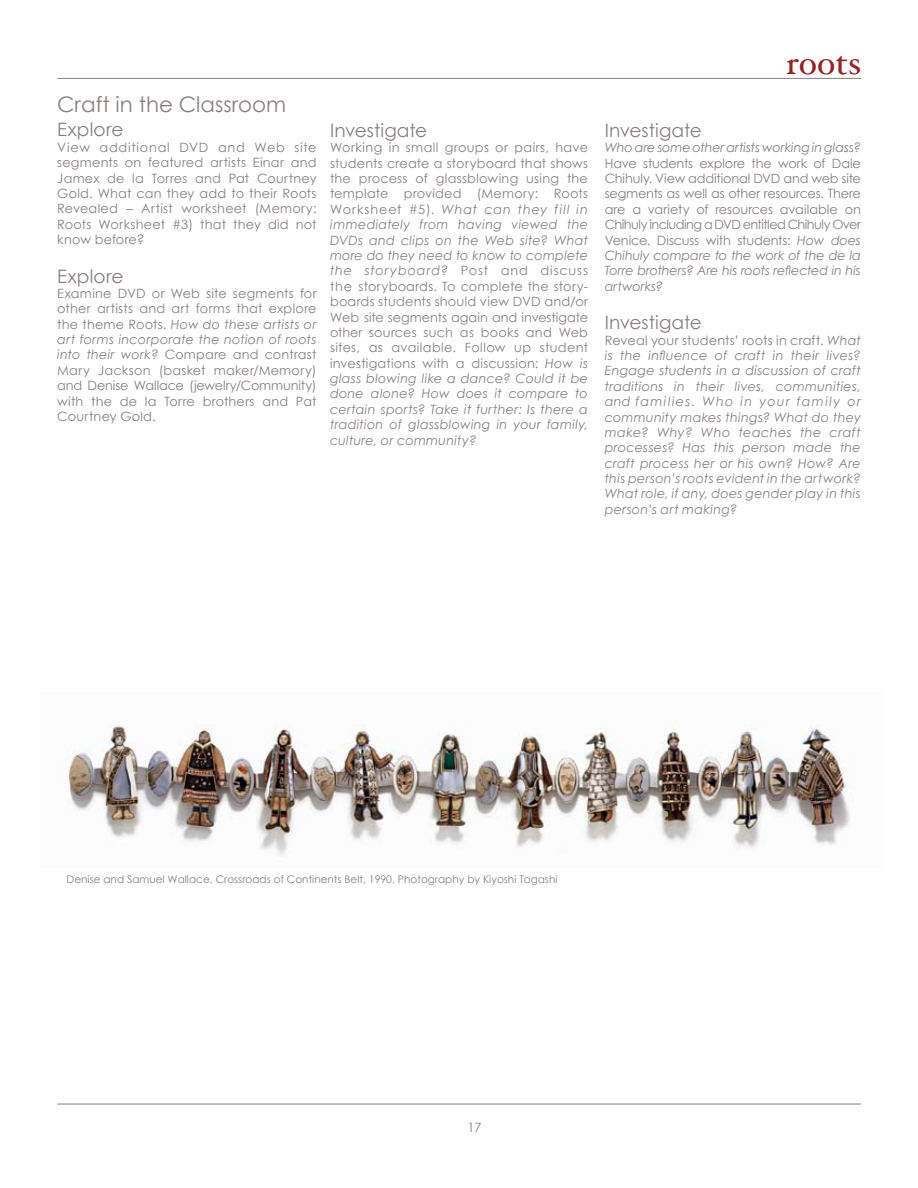
<style>
.page{position:relative;width:918px;height:1188px;background:#fff}
.page>*{position:absolute;margin:0;border:0;box-sizing:border-box;transform-origin:0 0}
.t1{font:italic 34.2px "Hoefler Text";color:#982121}
.t2{font:21.3px "Century Gothic";color:#88807e}
.t3{font:18.6px "Century Gothic";letter-spacing:.005em;color:#88807e}
.t4{font:12.9px/15.5px "Century Gothic";letter-spacing:.015em;color:#88807e;text-align:justify}
.t5{font:italic 12.9px/15.5px "Century Gothic";letter-spacing:.01em;color:#88807e;text-align:justify}
.t6{font:10.5px "Century Gothic";color:#88807e}
.s1{font-style:italic}
.s2{font-style:normal}
</style>
<div class="page">
<hr style="left:57px;top:78px;width:804px;height:1px;background:#88807e">
<hr style="left:57px;top:1104px;width:804px;height:1px;background:#88807e">
<img style="left:66px;top:724px;width:784px;height:132px">
<h2 class="t2" style="left:57px;top:90px;width:230px">Craft in the Classroom</h2>
<h3 class="t3" style="left:57px;top:117px;width:68px">Explore</h3>
<p class="t4" style="left:57px;top:139px;width:261px">View additional DVD and Web site segments on featured artists Einar and Jamex de la Torres and Pat Courtney Gold. What can they add to their Roots Revealed – Artist worksheet (Memory:<br>Roots Worksheet #3) that they did not know before?</p>
<h3 class="t3" style="left:57px;top:263px;width:68px">Explore</h3>
<p class="t4" style="left:57px;top:285px;width:261px">Examine DVD or Web site segments for other artists and art forms that explore the theme Roots. <span class="s1">How do these artists or art forms incorporate the notion of roots into their work?</span> Compare and contrast Mary Jackson (basket maker/Memory) and Denise Wallace (jewelry/Community) with the de la Torre brothers and Pat Courtney Gold.</p>
<h3 class="t3" style="left:330px;top:117px;width:99px">Investigate</h3>
<p class="t4" style="left:330px;top:140px;width:260px">Working in small groups or pairs, have students create a storyboard that shows the process of glassblowing using the template provided (Memory: Roots Worksheet #5). <span class="s1">What can they fill in immediately from having viewed the DVDs and clips on the Web site? What more do they need to know to complete the storyboard?</span> Post and discuss the storyboards. To complete the story&shy;boards students should view DVD and/or Web site segments again and investigate other sources such as books and Web sites, as available. Follow up student investigations with a discussion: <span class="s1">How is glass blowing like a dance? Could it be done alone? How does it compare to certain sports? Take it further: Is there a tradition of glassblowing in your family, culture, or community?</span></p>
<h1 class="t1" style="left:786px;top:42px;width:77px">roots</h1>
<h3 class="t3" style="left:605px;top:117px;width:99px">Investigate</h3>
<p class="t5" style="left:605px;top:140px;width:258px">Who are some other artists working in glass?</p>
<p class="t4" style="left:605px;top:155px;width:258px">Have students explore the work of Dale Chihuly. View additional DVD and web site segments as well as other resources. There are a variety of resources available on Chihuly including a DVD entitled Chihuly Over Venice. Discuss with students: <span class="s1">How does Chihuly compare to the work of the de la Torre brothers? Are his roots reflected in his artworks?</span></p>
<h3 class="t3" style="left:605px;top:309px;width:99px">Investigate</h3>
<p class="t5" style="left:605px;top:332px;width:258px"><span class="s2">Reveal your students’ roots in craft.</span> What is the influence of craft in their lives?<br>Engage students in a discussion of craft traditions in their lives, communities, and families. Who in your family or community makes things? What do they make? Why? Who teaches the craft processes? Has this person made the craft process her or his own? How? Are this person’s roots evident in the artwork?<br>What role, if any, does gender play in this person’s art making?</p>
<p class="t6" style="left:67px;top:872px;width:493px">Denise and Samuel Wallace, Crossroads of Continents Belt, 1990, Photography by Kiyoshi Togashi</p>
<p class="t4" style="left:467px;top:1119px;width:16px">17</p>
</div>
